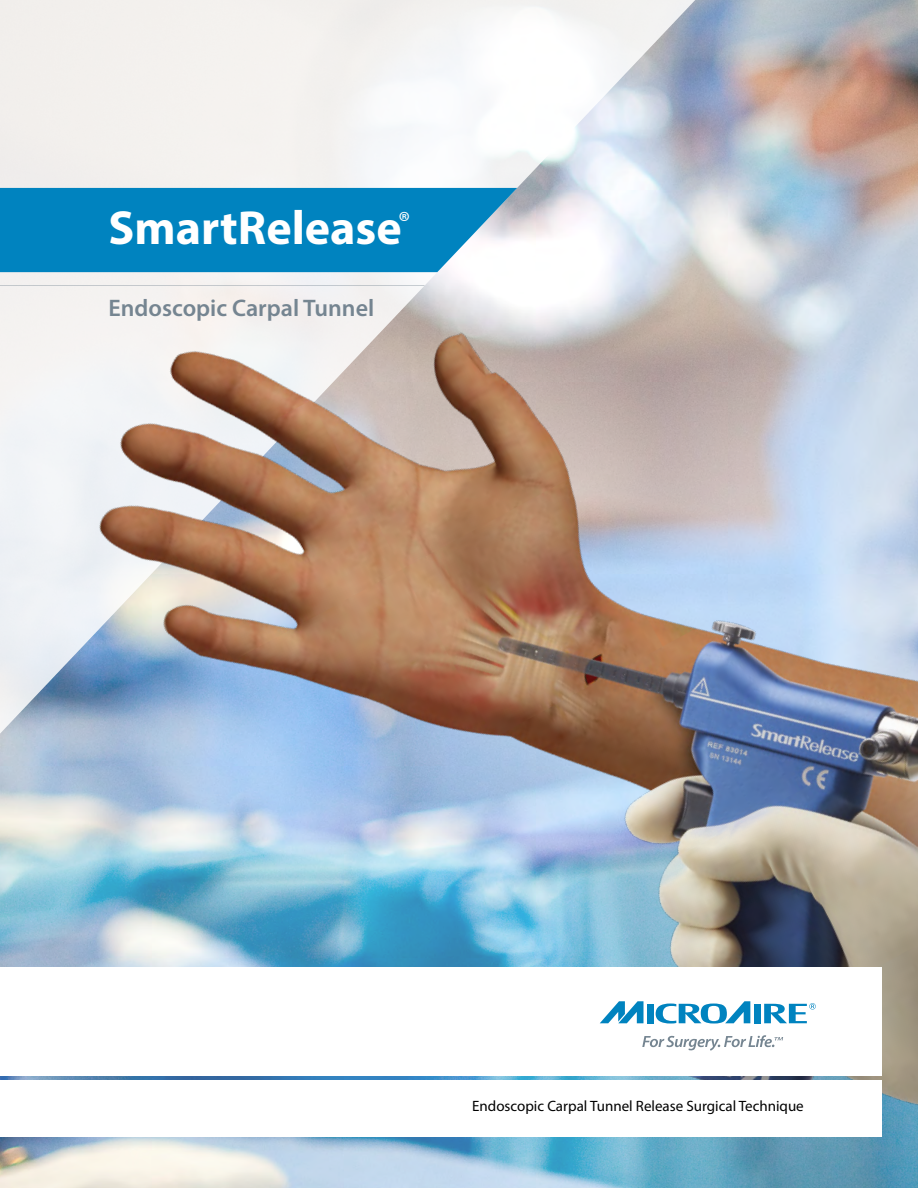
<style>
.page{position:relative;width:918px;height:1188px;background:#fff}
.page>*{position:absolute;margin:0;border:0;box-sizing:border-box;transform-origin:0 0}
.t1{font:700 48px "Myriad Pro";color:#fff}
.t2{font:600 24px "Myriad Pro";color:#758591}
.t3{font:15px "Myriad Pro";color:#000}
</style>
<div class="page">
<svg style="left:0;top:0;width:708px;height:49px;fill:#f3f1ee"></svg>
<img style="left:0;top:49px;width:918px;height:1139px">
<div style="left:0;top:967px;width:882px;height:109px;background:#fff"></div>
<div style="left:0;top:1080px;width:882px;height:56px;background:#fff"></div>
<hr style="left:0;top:286px;width:425px;height:1px;background:#758591">
<svg style="left:642px;top:1035px;width:141px;height:16px"></svg>
<svg style="left:600px;top:1001px;width:44px;height:22px"></svg>
<div style="left:647px;top:1004px;width:7px;height:19px;background:#0083bf"></div>
<svg style="left:656px;top:1001px;width:94px;height:23px"></svg>
<div style="left:754px;top:1004px;width:6px;height:19px;background:#0083bf"></div>
<svg style="left:764px;top:1003px;width:52px;height:20px"></svg>
<h1 class="t1" style="left:109px;top:197px;width:303px">SmartRelease<sup>®</sup></h1>
<h2 class="t2" style="left:109px;top:293px;width:267px">Endoscopic Carpal Tunnel</h2>
<p class="t3" style="left:472px;top:1097px;width:333px">Endoscopic Carpal Tunnel Release Surgical Technique</p>
</div>
